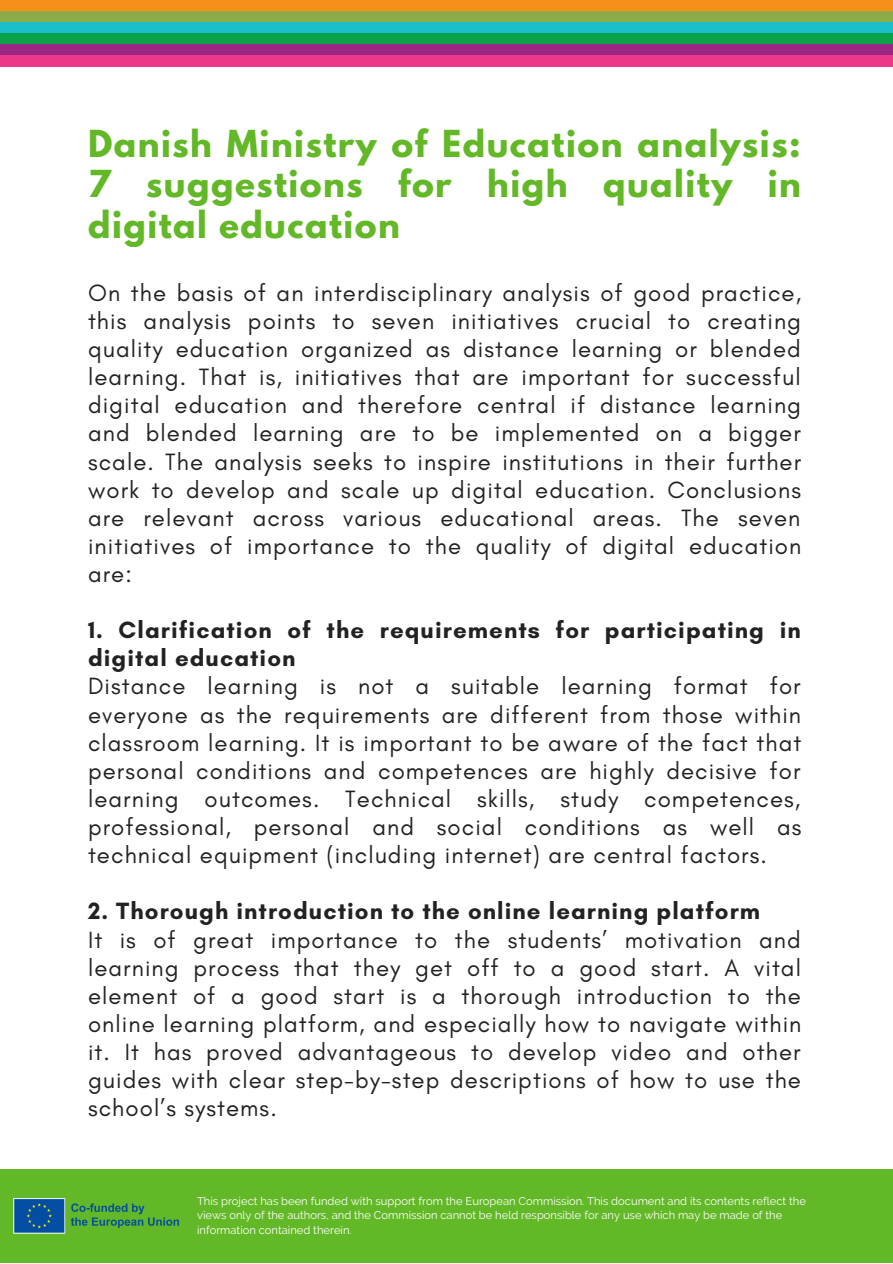
<style>
.page{position:relative;width:893px;height:1264px;background:#fff}
.page>*{position:absolute;margin:0;border:0;box-sizing:border-box;transform-origin:0 0}
.t1{font:700 33px/40.5px "League Spartan";letter-spacing:.045em;color:#63b827;text-align:justify}
.t2{font:24px/28px "Glacial Indifference";letter-spacing:.045em;color:#222;text-align:justify}
.t3{font:700 24px/28px "Glacial Indifference";letter-spacing:.045em;color:#222}
.t4{font:11.1px/14.9px "Raleway";color:#fff}
</style>
<div class="page">
<div style="left:0;top:1169px;width:892px;height:27px;background:#63b827"></div>
<div style="left:0;top:1181px;width:892px;height:81px;background:#63b827"></div>
<div style="left:0;top:0;width:892px;height:11px;background:#f5911b"></div>
<div style="left:0;top:11px;width:892px;height:11px;background:#8cab49"></div>
<div style="left:0;top:22px;width:892px;height:11px;background:#1cbecc"></div>
<div style="left:0;top:33px;width:892px;height:11px;background:#0aa14a"></div>
<div style="left:0;top:44px;width:892px;height:11px;background:#9a2583"></div>
<div style="left:0;top:55px;width:892px;height:11px;background:#ed388a"></div>
<img style="left:13px;top:1198px;width:166px;height:36px">
<h1 class="t1" style="left:88px;top:128px;width:714px">Danish Ministry of Education analysis:<br>7 suggestions for high quality in digital education</h1>
<p class="t2" style="left:88px;top:278px;width:714px">On the basis of an interdisciplinary analysis of good practice, this analysis points to seven initiatives crucial to creating quality education organized as distance learning or blended learning. That is, initiatives that are important for successful digital education and therefore central if distance learning and blended learning are to be implemented on a bigger scale. The analysis seeks to inspire institutions in their further work to develop and scale up digital education. Conclusions are relevant across various educational areas. The seven initiatives of importance to the quality of digital education are:</p>
<p class="t3" style="left:88px;top:616px;width:714px">1. Clarification of the requirements for participating in digital education</p>
<p class="t2" style="left:88px;top:672px;width:714px">Distance learning is not a suitable learning format for everyone as the requirements are different from those within classroom learning. It is important to be aware of the fact that personal conditions and competences are highly decisive for learning outcomes. Technical skills, study competences, professional, personal and social conditions as well as technical equipment (including internet) are central factors.</p>
<p class="t3" style="left:88px;top:897px;width:673px">2. Thorough introduction to the online learning platform</p>
<p class="t2" style="left:88px;top:925px;width:714px">It is of great importance to the students’ motivation and learning process that they get off to a good start. A vital element of a good start is a thorough introduction to the online learning platform, and especially how to navigate within it. It has proved advantageous to develop video and other guides with clear step-by-step descriptions of how to use the school’s systems.</p>
<p class="t4" style="left:197px;top:1193px;width:610px">This project has been funded with support from the European Commission. This document and its contents reflect the views only of the authors, and the Commission cannot be held responsible for any use which may be made of the information contained therein.</p>
</div>
